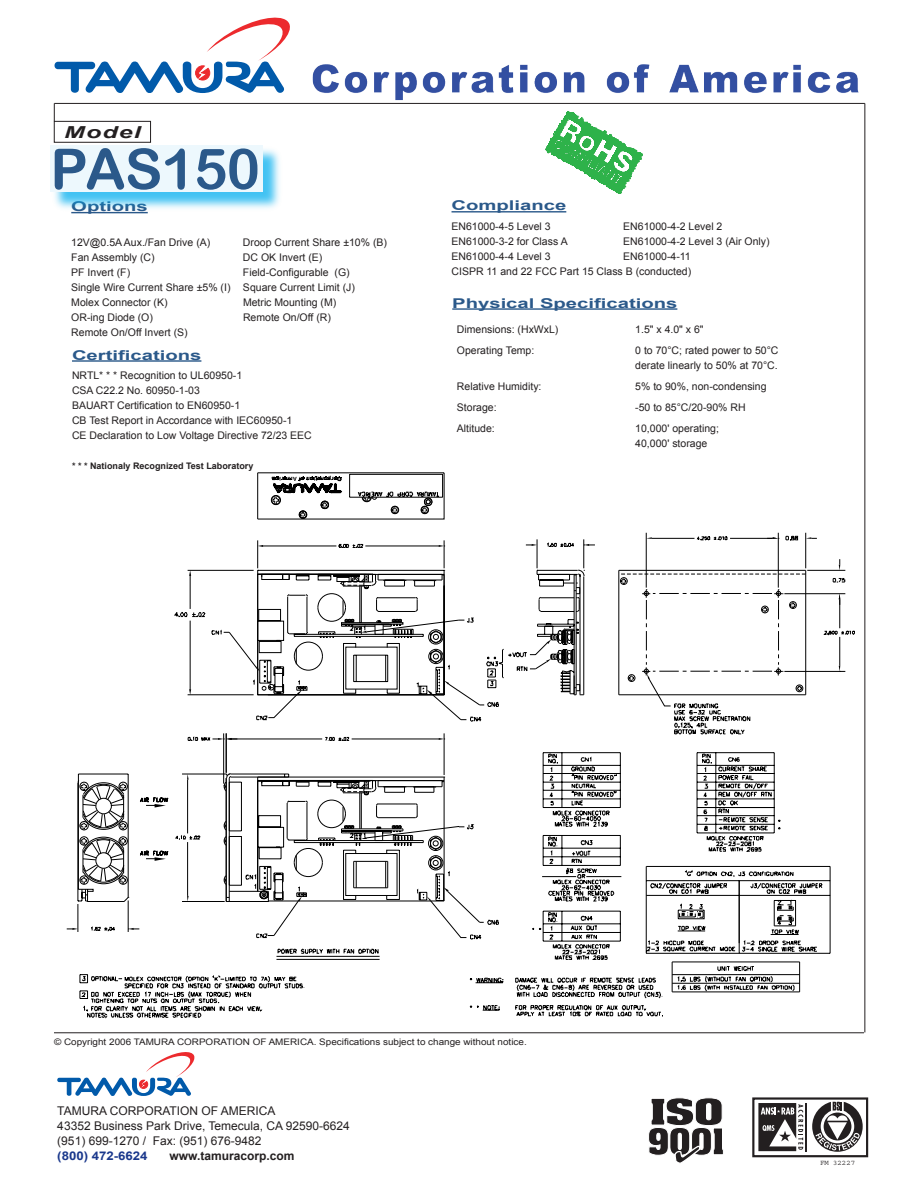
<style>
.page{position:relative;width:918px;height:1188px;background:#fff}
.page>*{position:absolute;margin:0;border:0;box-sizing:border-box;transform-origin:0 0}
.t1{font:56.25px "Arial Rounded MT Bold";letter-spacing:-.015em;color:#2b598a}
.t2{font:italic 700 16.5px "Arial";letter-spacing:.05em;color:#231f20;scale:1.5 1}
.t3{font:700 13.5px "Arial";color:#2b598a;scale:1.5 1}
.t4{font:12px/15px "Arial";color:#231f20}
.t5{font:700 12px "Arial";color:#231f20}
.t6{font:700 12px "Arial";color:#1a388c;scale:1.1 1}
.t7{font:10.5px/15px "Arial";color:#231f20}
.t8{font:9px "Arial";color:#231f20;scale:1.1 1}
.t9{font:700 9px "Arial";color:#231f20}
.t10{font:7.35px "Courier";color:#231f20}
</style>
<div class="page">
<svg style="left:67px;top:773px;width:12px;height:159px"></svg>
<svg style="left:87px;top:612px;width:113px;height:406px"></svg>
<svg style="left:187px;top:472px;width:668px;height:545px"></svg>
<hr style="left:452px;top:308px;width:225px;height:2px;background:#2b598a">
<svg style="left:54px;top:104px;width:1px;height:17px"></svg>
<hr style="left:54px;top:103px;width:811px;height:1px;background:#231f20">
<hr style="left:865px;top:103px;width:1px;height:929px;background:#231f20">
<div style="left:54px;top:121px;width:97px;height:22px;border:1px solid #231f20"></div>
<hr style="left:72px;top:360px;width:129px;height:2px;background:#2b598a">
<hr style="left:452px;top:211px;width:114px;height:2px;background:#2b598a">
<svg style="left:758px;top:1103px;width:45px;height:48px"></svg>
<hr style="left:805px;top:1103px;width:1px;height:48px;background:#231f20">
<svg style="left:812px;top:1102px;width:51px;height:50px"></svg>
<div style="left:752px;top:1097px;width:116px;height:60px;border:2px solid #231f20"></div>
<svg style="left:648px;top:1097px;width:75px;height:66px"></svg>
<hr style="left:54px;top:1033px;width:810px;height:1px;background:#231f20">
<svg style="left:57px;top:1052px;width:138px;height:44px"></svg>
<svg style="left:54px;top:17px;width:236px;height:76px"></svg>
<img style="left:302px;top:64px;width:563px;height:40px">
<div style="left:51px;top:146px;width:233px;height:67px;background:#00aeef;opacity:.75"></div>
<div style="left:50px;top:145px;width:213px;height:47px;background:#edf8fd"></div>
<svg style="left:546px;top:112px;width:96px;height:82px"></svg>
<h2 class="t2" style="left:64px;top:121px;width:52px">Model</h2>
<h1 class="t1" style="left:50px;top:136px;width:211px">PAS150</h1>
<p class="t3" style="left:71px;top:198px;width:53px">Options</p>
<p class="t7" style="left:71px;top:235px;width:141px">12V@0.5A Aux./Fan Drive (A)</p>
<p class="t7" style="left:243px;top:235px;width:146px">Droop Current Share ±10% (B)</p>
<p class="t7" style="left:71px;top:250px;width:85px">Fan Assembly (C)</p>
<p class="t7" style="left:243px;top:250px;width:81px">DC OK Invert (E)</p>
<p class="t7" style="left:71px;top:265px;width:60px">PF Invert (F)</p>
<p class="t7" style="left:71px;top:265px;width:285px;text-indent:172px">Field-Configurable (G)<br>Single Wire Current Share ±5% (I) Square Current Limit (J)<br>Molex Connector (K)</p>
<p class="t7" style="left:243px;top:295px;width:95px">Metric Mounting (M)</p>
<p class="t7" style="left:71px;top:310px;width:83px">OR-ing Diode (O)</p>
<p class="t7" style="left:243px;top:310px;width:89px">Remote On/Off (R)</p>
<p class="t7" style="left:71px;top:325px;width:118px">Remote On/Off Invert (S)</p>
<p class="t3" style="left:72px;top:346px;width:88px">Certifications</p>
<p class="t7" style="left:72px;top:368px;width:241px">NRTL* * * Recognition to UL60950-1<br>CSA C22.2 No. 60950-1-03<br>BAUART Certification to EN60950-1<br>CB Test Report in Accordance with IEC60950-1<br>CE Declaration to Low Voltage Directive 72/23 EEC</p>
<p class="t9" style="left:72px;top:460px;width:183px">* * * Nationaly Recognized Test Laboratory</p>
<p class="t3" style="left:452px;top:197px;width:78px">Compliance</p>
<p class="t7" style="left:452px;top:219px;width:101px">EN61000-4-5 Level 3</p>
<p class="t7" style="left:623px;top:219px;width:101px">EN61000-4-2 Level 2</p>
<p class="t7" style="left:452px;top:234px;width:118px">EN61000-3-2 for Class A</p>
<p class="t7" style="left:623px;top:234px;width:148px">EN61000-4-2 Level 3 (Air Only)</p>
<p class="t7" style="left:452px;top:249px;width:101px">EN61000-4-4 Level 3</p>
<p class="t7" style="left:452px;top:249px;width:241px;text-align:right">EN61000-4-11<br>CISPR 11 and 22 FCC Part 15 Class B (conducted)</p>
<p class="t3" style="left:452px;top:294px;width:152px">Physical Specifications</p>
<p class="t7" style="left:457px;top:322px;width:103px">Dimensions: (HxWxL)</p>
<p class="t7" style="left:635px;top:322px;width:70px">1.5" x 4.0" x 6"</p>
<p class="t7" style="left:457px;top:343px;width:79px">Operating Temp:</p>
<p class="t7" style="left:635px;top:343px;width:145px">0 to 70°C; rated power to 50°C derate linearly to 50% at 70°C.</p>
<p class="t7" style="left:457px;top:379px;width:86px">Relative Humidity:</p>
<p class="t7" style="left:635px;top:379px;width:133px">5% to 90%, non-condensing</p>
<p class="t7" style="left:457px;top:400px;width:41px">Storage:</p>
<p class="t7" style="left:635px;top:400px;width:112px">-50 to 85°C/20-90% RH</p>
<p class="t7" style="left:457px;top:421px;width:39px">Altitude:</p>
<p class="t7" style="left:635px;top:421px;width:85px">10,000' operating;<br>40,000' storage</p>
<p class="t8" style="left:54px;top:1036px;width:431px">© Copyright 2006 TAMURA CORPORATION OF AMERICA. Specifications subject to change without notice.</p>
<p class="t4" style="left:57px;top:1103px;width:294px">TAMURA CORPORATION OF AMERICA<br>43352 Business Park Drive, Temecula, CA 92590-6624 (951) 699-1270 / Fax: (951) 676-9482</p>
<p class="t6" style="left:57px;top:1147px;width:84px">(800) 472-6624</p>
<p class="t5" style="left:170px;top:1147px;width:126px">www.tamuracorp.com</p>
<p class="t10" style="left:820px;top:1159px;width:36px">FM 32227</p>
</div>
